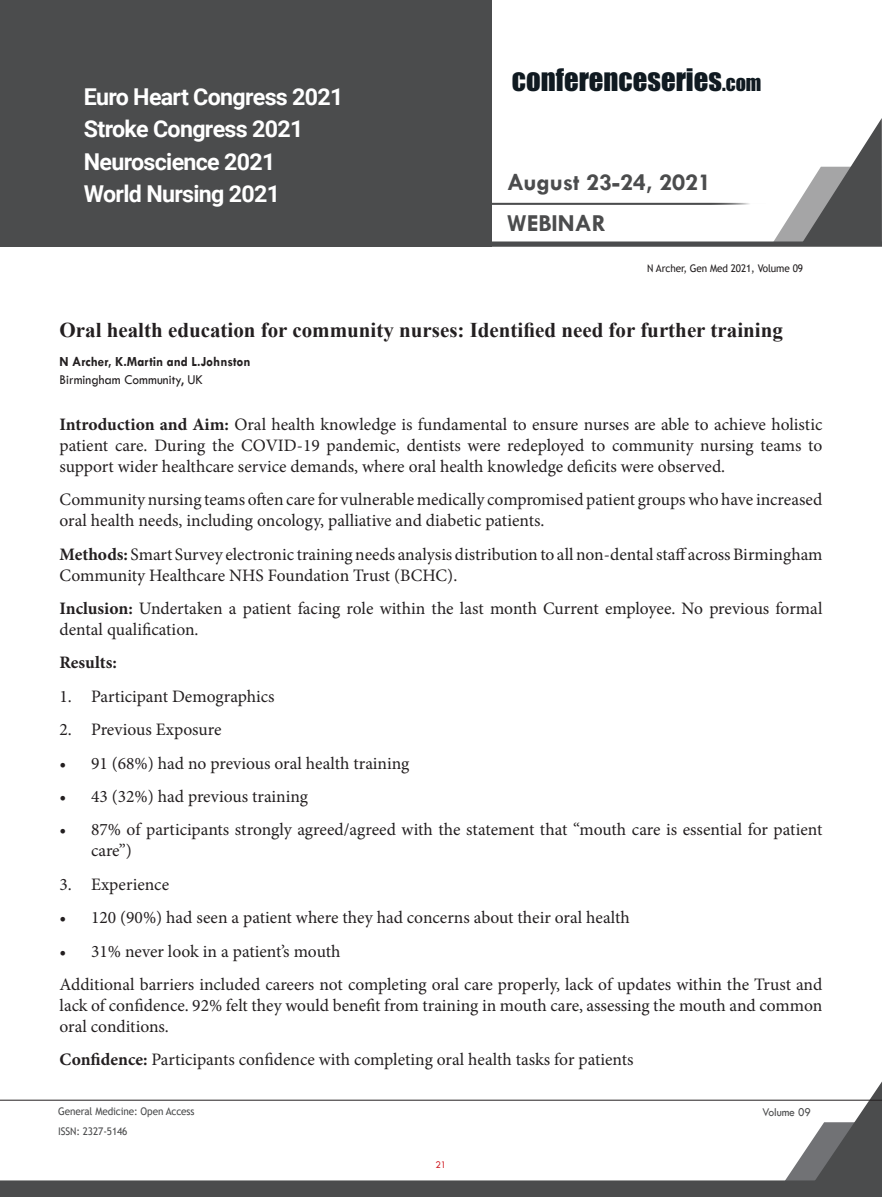
<style>
.page{position:relative;width:882px;height:1197px;background:#fff}
.page>*{position:absolute;margin:0;border:0;box-sizing:border-box;transform-origin:0 0}
.t1{font:28.7px "Impact";color:#101a21}
.t2{font:700 24.68px/41.1px "Tw Cen";color:#4b4c4d}
.t3{font:700 23.28px/32.6px "Roboto";letter-spacing:-.03em;color:#fff}
.t4{font:700 21px "Times New Roman";color:#231f20}
.Paragraph_2_5mm{font:17.5px/21px "Minion Pro";color:#231f20}
.Paragraph_2_5mm-2{font:700 17.5px "Minion Pro";color:#231f20}
.Name{font:700 14px "Tw Cen";color:#231f20;scale:.95 1}
.Affiliation_5mm{font:14px "Tw Cen";color:#231f20;scale:.95 1}
.t5{font:12.25px "Tw Cen";letter-spacing:-.01em;color:#4b4c4d;scale:.95 1}
.t6{font:10.5px "Trebuchet MS";letter-spacing:-.01em;color:#4b4c4d;scale:.95 1}
.t7{font:10.5px "Trebuchet MS";letter-spacing:-.01em;color:#231f20;scale:.95 1}
.t8{font:10.5px "Tw Cen";color:#d1232a;scale:.95 1}
.s1{font-size:20.12px}
.s2{font-weight:700}
</style>
<div class="page">
<div style="left:0;top:0;width:492px;height:247px;background:#4b4c4d"></div>
<svg style="left:492px;top:118px;width:390px;height:129px"></svg>
<svg style="left:0;top:1081px;width:882px;height:116px"></svg>
<hr style="left:0;top:1100px;width:882px;height:1px;background:#231f20">
<hr style="left:486px;top:203px;width:280px;height:2px;background:#4b4c4d">
<h3 class="t3" style="left:84px;top:79px;width:261px">Euro Heart Congress 2021<br>Stroke Congress 2021<br>Neuroscience 2021<br>World Nursing 2021</h3>
<h1 class="t1" style="left:512px;top:57px;width:251px">CONFERENCESERIES<span class="s1">.COM</span></h1>
<h2 class="t2" style="left:507px;top:161px;width:206px">August 23-24, 2021<br>WEBINAR</h2>
<p class="t7" style="left:647px;top:262px;width:165px">N Archer, Gen Med 2021, Volume 09</p>
<p class="t4" style="left:60px;top:314px;width:725px">Oral health education for community nurses: Identified need for further training</p>
<p class="Name" style="left:60px;top:354px;width:203px">N Archer, K.Martin and L.Johnston</p>
<p class="Affiliation_5mm" style="left:60px;top:371px;width:153px">Birmingham Community, UK</p>
<p class="Paragraph_2_5mm" style="left:60px;top:414px;width:764px;text-align:justify"><span class="s2">Introduction and Aim:</span> Oral health knowledge is fundamental to ensure nurses are able to achieve holistic patient care. During the COVID-19 pandemic, dentists were redeployed to community nursing teams to support wider healthcare service demands, where oral health knowledge deficits were observed.</p>
<p class="Paragraph_2_5mm" style="left:60px;top:489px;width:764px">Community nursing teams often care for vulnerable medically compromised patient groups who have increased oral health needs, including oncology, palliative and diabetic patients.</p>
<p class="Paragraph_2_5mm" style="left:60px;top:544px;width:765px"><span class="s2">Methods:</span> Smart Survey electronic training needs analysis distribution to all non-dental staff across Birmingham<br>Community Healthcare NHS Foundation Trust (BCHC).</p>
<p class="Paragraph_2_5mm" style="left:60px;top:598px;width:764px"><span class="s2">Inclusion:</span> Undertaken a patient facing role within the last month Current employee. No previous formal dental qualification.</p>
<p class="Paragraph_2_5mm-2" style="left:60px;top:650px;width:59px">Results:</p>
<p class="Paragraph_2_5mm" style="left:60px;top:686px;width:217px">1. Participant Demographics</p>
<p class="Paragraph_2_5mm" style="left:60px;top:719px;width:164px">2. Previous Exposure</p>
<p class="Paragraph_2_5mm" style="left:60px;top:753px;width:351px">• 91 (68%) had no previous oral health training</p>
<p class="Paragraph_2_5mm" style="left:60px;top:786px;width:250px">• 43 (32%) had previous training</p>
<p class="Paragraph_2_5mm" style="left:91px;top:819px;width:733px;text-indent:-32px">• 87% of participants strongly agreed/agreed with the statement that “mouth care is essential for patient care”)</p>
<p class="Paragraph_2_5mm" style="left:60px;top:874px;width:111px">3. Experience</p>
<p class="Paragraph_2_5mm" style="left:60px;top:907px;width:572px">• 120 (90%) had seen a patient where they had concerns about their oral health</p>
<p class="Paragraph_2_5mm" style="left:60px;top:941px;width:283px">• 31% never look in a patient’s mouth</p>
<p class="Paragraph_2_5mm" style="left:60px;top:974px;width:764px;text-align:justify">Additional barriers included careers not completing oral care properly, lack of updates within the Trust and lack of confidence. 92% felt they would benefit from training in mouth care, assessing the mouth and common oral conditions.</p>
<p class="Paragraph_2_5mm" style="left:60px;top:1049px;width:576px"><span class="s2">Confidence:</span> Participants confidence with completing oral health tasks for patients</p>
<p class="t6" style="left:58px;top:1105px;width:145px">General Medicine: Open Access</p>
<p class="t5" style="left:762px;top:1104px;width:53px">Volume 09</p>
<p class="t6" style="left:58px;top:1125px;width:75px">ISSN: 2327-5146</p>
<p class="t8" style="left:436px;top:1159px;width:13px">21</p>
</div>
